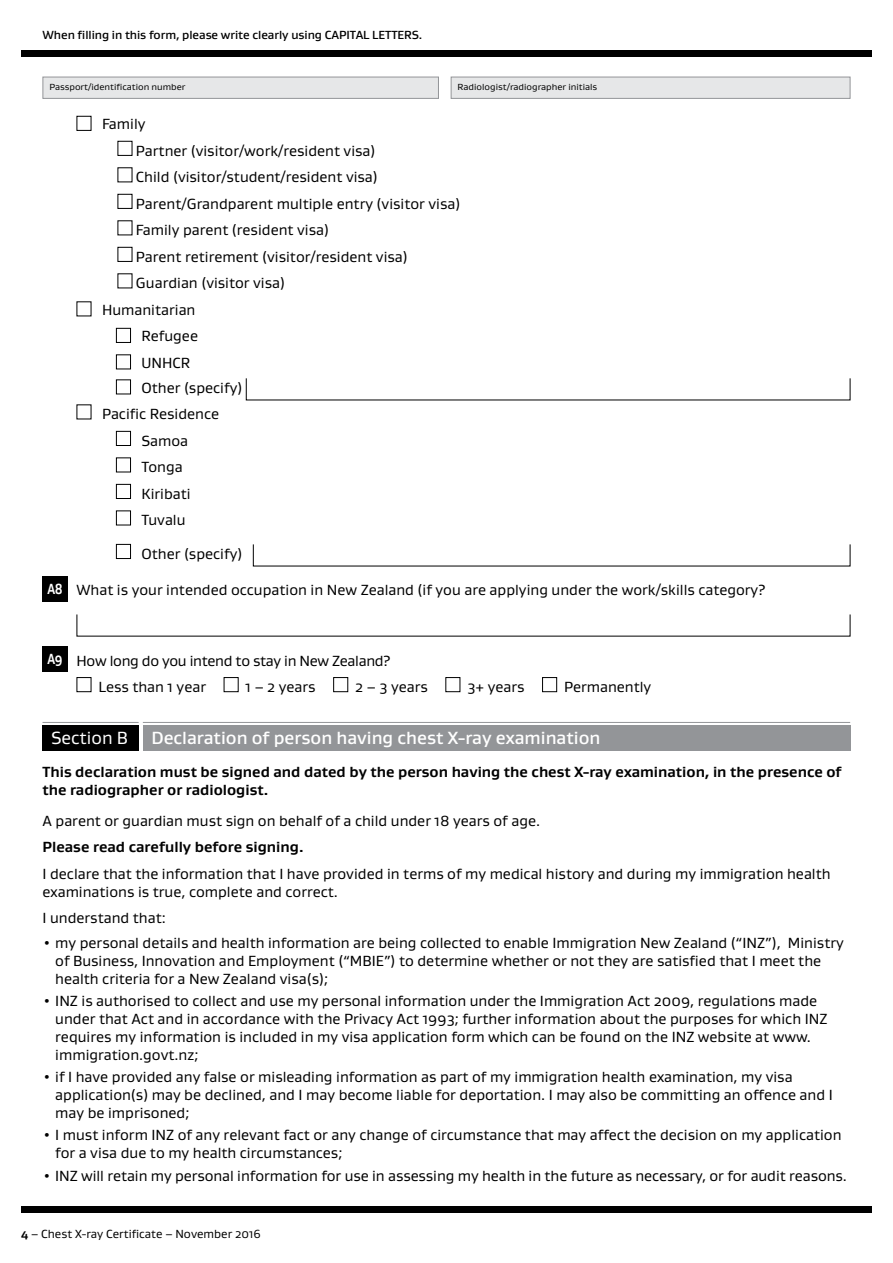
<style>
.page{position:relative;width:893px;height:1263px;background:#fff}
.page>*{position:absolute;margin:0;border:0;box-sizing:border-box;transform-origin:0 0}
.t1{font:500 18px "Gustan";color:#fff}
.t2{font:18px "Gustan";color:#fff}
.t3{font:15px/18px "Gustan";color:#000}
.t4{font:700 15px/18px "Gustan";color:#000}
.t5{font:15px/26.5px "Gustan";letter-spacing:-.02em;color:#000}
.t6{font:500 12px "Gustan";letter-spacing:-.005em;color:#000}
.t7{font:12px "Gustan";color:#000}
.t8{font:9px "Gustan";color:#000;scale:1.06 1}
.s1{font-weight:700;color:#fff}
.s2{font-weight:700}
</style>
<div class="page">
<div style="left:21px;top:50px;width:851px;height:7px;background:#000"></div>
<div style="left:21px;top:1206px;width:851px;height:7px;background:#000"></div>
<div style="left:77px;top:116px;width:14px;height:15px;border:1px solid #000"></div>
<div style="left:118px;top:141px;width:14px;height:15px;border:1px solid #000"></div>
<div style="left:118px;top:194px;width:14px;height:15px;border:1px solid #000"></div>
<div style="left:118px;top:247px;width:14px;height:15px;border:1px solid #000"></div>
<div style="left:116px;top:328px;width:15px;height:15px;border:1px solid #000"></div>
<div style="left:116px;top:354px;width:15px;height:15px;border:1px solid #000"></div>
<div style="left:116px;top:379px;width:15px;height:15px;border:1px solid #000"></div>
<svg style="left:245px;top:378px;width:606px;height:23px"></svg>
<div style="left:116px;top:431px;width:15px;height:15px;border:1px solid #000"></div>
<div style="left:116px;top:457px;width:15px;height:15px;border:1px solid #000"></div>
<div style="left:116px;top:484px;width:15px;height:15px;border:1px solid #000"></div>
<div style="left:116px;top:510px;width:15px;height:15px;border:1px solid #000"></div>
<div style="left:116px;top:544px;width:15px;height:15px;border:1px solid #000"></div>
<svg style="left:253px;top:544px;width:598px;height:23px"></svg>
<div style="left:43px;top:576px;width:25px;height:25px;background:#000"></div>
<svg style="left:76px;top:614px;width:775px;height:23px"></svg>
<div style="left:43px;top:646px;width:25px;height:25px;background:#000"></div>
<div style="left:77px;top:677px;width:14px;height:15px;border:1px solid #000"></div>
<div style="left:224px;top:677px;width:15px;height:15px;border:1px solid #000"></div>
<div style="left:333px;top:677px;width:15px;height:15px;border:1px solid #000"></div>
<div style="left:445px;top:677px;width:15px;height:15px;border:1px solid #000"></div>
<div style="left:542px;top:677px;width:15px;height:15px;border:1px solid #000"></div>
<div style="left:43px;top:725px;width:96px;height:25px;background:#000"></div>
<hr style="left:43px;top:722px;width:96px;height:1px;background:#939598">
<div style="left:143px;top:725px;width:707px;height:25px;background:#939598"></div>
<hr style="left:143px;top:722px;width:707px;height:1px;background:#939598">
<div style="left:43px;top:77px;width:396px;height:22px;background:#e6e7e8;border:1px solid #939598"></div>
<div style="left:451px;top:77px;width:399px;height:22px;background:#e6e7e8;border:1px solid #939598"></div>
<p class="t6" style="left:43px;top:27px;width:381px">When filling in this form, please write clearly using CAPITAL LETTERS.</p>
<p class="t8" style="left:49px;top:81px;width:130px">Passport/identification number</p>
<p class="t8" style="left:458px;top:81px;width:133px">Radiologist/radiographer initials</p>
<p class="t3" style="left:102px;top:115px;width:45px">Family</p>
<p class="t3" style="left:136px;top:141px;width:241px">Partner (visitor/work/resident visa)</p>
<p class="t3" style="left:136px;top:168px;width:243px">Child (visitor/student/resident visa)</p>
<p class="t3" style="left:136px;top:194px;width:326px">Parent/Grandparent multiple entry (visitor visa)</p>
<p class="t3" style="left:136px;top:221px;width:195px">Family parent (resident visa)</p>
<p class="t3" style="left:136px;top:247px;width:273px">Parent retirement (visitor/resident visa)</p>
<p class="t3" style="left:136px;top:274px;width:151px">Guardian (visitor visa)</p>
<p class="t3" style="left:102px;top:300px;width:95px">Humanitarian</p>
<p class="t3" style="left:141px;top:327px;width:58px">Refugee</p>
<p class="t3" style="left:141px;top:353px;width:50px">UNHCR</p>
<p class="t3" style="left:141px;top:378px;width:102px">Other (specify)</p>
<p class="t3" style="left:102px;top:405px;width:119px">Pacific Residence</p>
<p class="t3" style="left:141px;top:431px;width:48px">Samoa</p>
<p class="t3" style="left:141px;top:458px;width:43px">Tonga</p>
<p class="t3" style="left:141px;top:484px;width:51px">Kiribati</p>
<p class="t3" style="left:141px;top:511px;width:46px">Tuvalu</p>
<p class="t3" style="left:141px;top:544px;width:102px">Other (specify)</p>
<p class="t3" style="left:47px;top:581px;width:719px"><span class="s1">A8</span> What is your intended occupation in New Zealand (if you are applying under the work/skills category?</p>
<p class="t5" style="left:98px;top:647px;width:294px;text-indent:-51px"><span class="s1">A9</span> How long do you intend to stay in New Zealand?<br>Less than 1 year</p>
<p class="t3" style="left:246px;top:677px;width:72px">1 – 2 years</p>
<p class="t3" style="left:355px;top:677px;width:74px">2 – 3 years</p>
<p class="t3" style="left:467px;top:677px;width:59px">3+ years</p>
<p class="t3" style="left:564px;top:677px;width:89px">Permanently</p>
<p class="t2" style="left:51px;top:726px;width:78px">Section B</p>
<p class="t1" style="left:151px;top:726px;width:450px">Declaration of person having chest X-ray examination</p>
<p class="t4" style="left:43px;top:762px;width:801px">This declaration must be signed and dated by the person having the chest X-ray examination, in the presence of the radiographer or radiologist.</p>
<p class="t3" style="left:43px;top:811px;width:499px">A parent or guardian must sign on behalf of a child under 18 years of age.</p>
<p class="t4" style="left:43px;top:838px;width:263px">Please read carefully before signing.</p>
<p class="t3" style="left:43px;top:864px;width:790px">I declare that the information that I have provided in terms of my medical history and during my immigration health examinations is true, complete and correct.</p>
<p class="t3" style="left:43px;top:909px;width:125px">I understand that:</p>
<p class="t3" style="left:55px;top:933px;width:790px;text-indent:-13px">• my personal details and health information are being collected to enable Immigration New Zealand (“INZ”), Ministry of Business, Innovation and Employment (“MBIE”) to determine whether or not they are satisfied that I meet the health criteria for a New Zealand visa(s);</p>
<p class="t3" style="left:55px;top:991px;width:774px;text-indent:-13px">• INZ is authorised to collect and use my personal information under the Immigration Act 2009, regulations made under that Act and in accordance with the Privacy Act 1993; further information about the purposes for which INZ requires my information is included in my visa application form which can be found on the INZ website at www. immigration.govt.nz;</p>
<p class="t3" style="left:55px;top:1067px;width:779px;text-indent:-13px">• if I have provided any false or misleading information as part of my immigration health examination, my visa application(s) may be declined, and I may become liable for deportation. I may also be committing an offence and I may be imprisoned;</p>
<p class="t3" style="left:55px;top:1126px;width:788px;text-indent:-13px">• I must inform INZ of any relevant fact or any change of circumstance that may affect the decision on my application for a visa due to my health circumstances;</p>
<p class="t3" style="left:43px;top:1166px;width:806px">• INZ will retain my personal information for use in assessing my health in the future as necessary, or for audit reasons.</p>
<p class="t7" style="left:21px;top:1226px;width:241px"><span class="s2">4</span> – Chest X-ray Certificate – November 2016</p>
</div>
